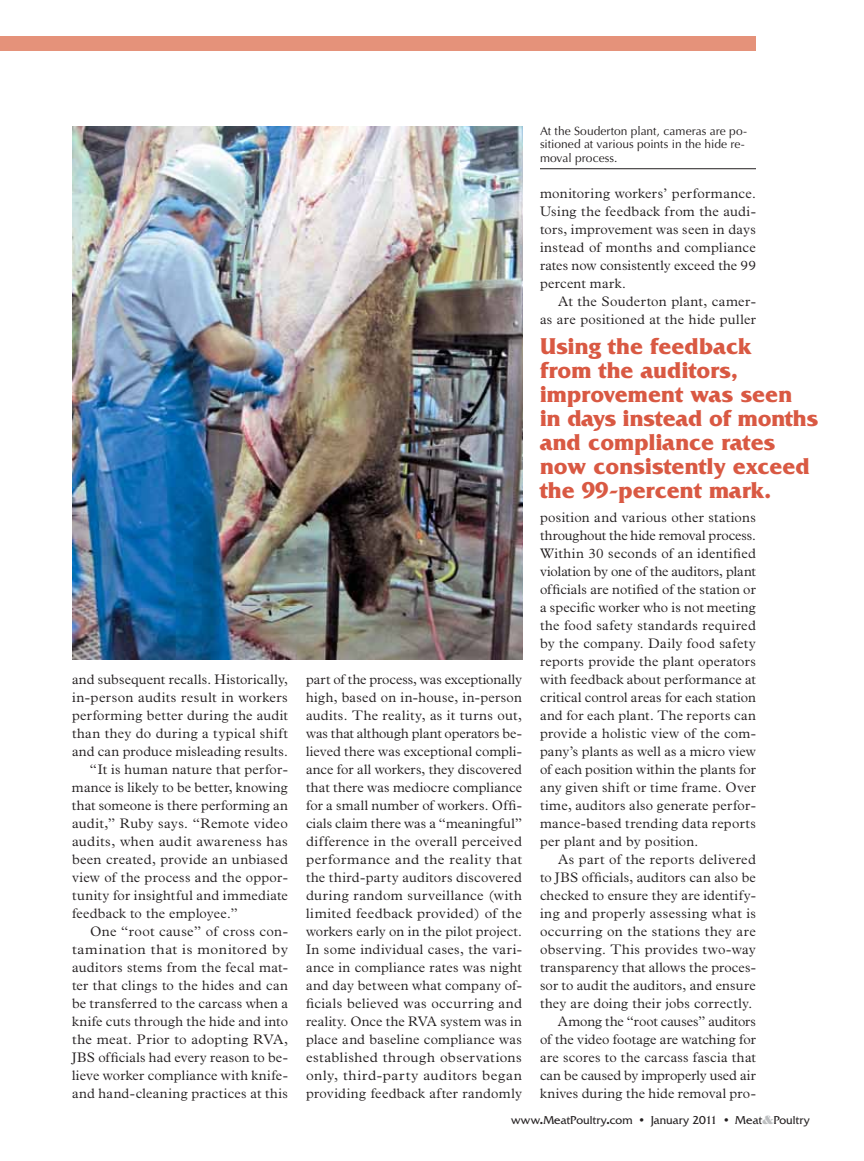
<style>
.page{position:relative;width:864px;height:1161px;background:#fff}
.page>*{position:absolute;margin:0;border:0;box-sizing:border-box;transform-origin:0 0}
.t1{font:700 24px/24px "Friz Quadrata Std";color:#d95943}
.t2{font:300 13.8px/18px "Plantin Std";letter-spacing:.02em;color:#231f20;text-align:justify}
.t3{font:300 13.8px "Plantin Std";letter-spacing:.04em;color:#231f20}
.t4{font:300 13.8px "Plantin Std";letter-spacing:.04em;color:#231f20;scale:1.06 1}
.t5{font:12px/13.5px "Optima LT Std";color:#231f20}
.t6{font:12px "Friz Quadrata Std";letter-spacing:.01em;color:#231f20}
.s1{font-weight:700}
.s2{font-family:"Bodoni Std Poster";color:#bcbec0}
</style>
<div class="page">
<div style="left:0;top:36px;width:756px;height:14px;background:#e5927a"></div>
<img style="left:72px;top:126px;width:450px;height:533px">
<hr style="left:540px;top:168px;width:216px;height:1px;background:#231f20">
<p class="t2" style="left:72px;top:670px;width:218px">and subsequent recalls. Historically,</p>
<p class="t2" style="left:72px;top:688px;width:217px">in-person audits result in workers</p>
<p class="t2" style="left:72px;top:706px;width:217px">performing better during the audit</p>
<p class="t3" style="left:72px;top:725px;width:217px">than they do during a typical shift</p>
<p class="t2" style="left:72px;top:742px;width:217px">and can produce misleading results.</p>
<p class="t2" style="left:90px;top:760px;width:199px">“It is human nature that perfor-</p>
<p class="t2" style="left:72px;top:778px;width:217px">mance is likely to be better, knowing</p>
<p class="t2" style="left:72px;top:796px;width:217px">that someone is there performing an</p>
<p class="t2" style="left:72px;top:814px;width:217px">audit,” Ruby says. “Remote video</p>
<p class="t2" style="left:72px;top:832px;width:217px">audits, when audit awareness has</p>
<p class="t2" style="left:72px;top:850px;width:217px">been created, provide an unbiased</p>
<p class="t2" style="left:72px;top:868px;width:218px">view of the process and the oppor-</p>
<p class="t2" style="left:72px;top:886px;width:217px">tunity for insightful and immediate</p>
<p class="t2" style="left:72px;top:904px;width:167px">feedback to the employee.”</p>
<p class="t2" style="left:90px;top:922px;width:200px">One “root cause” of cross con-</p>
<p class="t4" style="left:72px;top:941px;width:205px">tamination that is monitored by</p>
<p class="t2" style="left:72px;top:958px;width:217px">auditors stems from the fecal mat-</p>
<p class="t2" style="left:72px;top:976px;width:217px">ter that clings to the hides and can</p>
<p class="t2" style="left:72px;top:994px;width:217px">be transferred to the carcass when a</p>
<p class="t2" style="left:72px;top:1012px;width:218px">knife cuts through the hide and into</p>
<p class="t2" style="left:72px;top:1030px;width:218px">the meat. Prior to adopting RVA,</p>
<p class="t2" style="left:72px;top:1048px;width:218px">JBS officials had every reason to be-</p>
<p class="t2" style="left:72px;top:1066px;width:217px">lieve worker compliance with knife-</p>
<p class="t2" style="left:72px;top:1084px;width:217px">and hand-cleaning practices at this</p>
<p class="t5" style="left:540px;top:124px;width:209px">At the Souderton plant, cameras are po&shy;sitioned at various points in the hide re&shy;moval process.</p>
<p class="t2" style="left:540px;top:184px;width:218px">monitoring workers’ performance.<br>Using the feedback from the audi&shy;tors, improvement was seen in days instead of months and compliance rates now consistently exceed the 99 percent mark.</p>
<p class="t2" style="left:540px;top:292px;width:218px;text-align:right">At the Souderton plant, camer-<br>as are positioned at the hide puller</p>
<p class="t2" style="left:306px;top:670px;width:218px">part of the process, was exceptionally high, based on in-house, in-person audits. The reality, as it turns out, was that although plant operators be&shy;lieved there was exceptional compli&shy;ance for all workers, they discovered that there was mediocre compliance for a small number of workers. Offi&shy;cials claim there was a “meaningful” difference in the overall perceived performance and the reality that the third-party auditors discovered during random surveillance (with limited feedback provided) of the workers early on in the pilot project.<br>In some individual cases, the vari&shy;ance in compliance rates was night and day between what company of&shy;ficials believed was occurring and reality. Once the RVA system was in place and baseline compliance was established through observations only, third-party auditors began providing feedback after randomly</p>
<h1 class="t1" style="left:540px;top:335px;width:280px">Using the feedback<br>from the auditors, improvement was seen in days instead of months and compliance rates now consistently exceed the 99-percent mark.</h1>
<p class="t2" style="left:540px;top:508px;width:218px">position and various other stations throughout the hide removal process.<br>Within 30 seconds of an identified violation by one of the auditors, plant officials are notified of the station or a specific worker who is not meeting the food safety standards required by the company. Daily food safety reports provide the plant operators with feedback about performance at critical control areas for each station and for each plant. The reports can provide a holistic view of the com&shy;pany’s plants as well as a micro view of each position within the plants for any given shift or time frame. Over time, auditors also generate perfor&shy;mance-based trending data reports per plant and by position.</p>
<p class="t2" style="left:540px;top:850px;width:218px;text-align:right">As part of the reports delivered<br>to JBS officials, auditors can also be checked to ensure they are identify&shy;ing and properly assessing what is occurring on the stations they are observing. This provides two-way transparency that allows the proces&shy;sor to audit the auditors, and ensure they are doing their jobs correctly.<br>Among the “root causes” auditors<br>of the video footage are watching for are scores to the carcass fascia that can be caused by improperly used air knives during the hide removal pro-</p>
<p class="t6" style="left:511px;top:1114px;width:300px">www<span class="s1">.</span>MeatPoultry<span class="s1">.</span>com <span class="s1">•</span> January 2011 <span class="s1">•</span> Meat<span class="s2">&amp;</span>Poultry</p>
</div>
